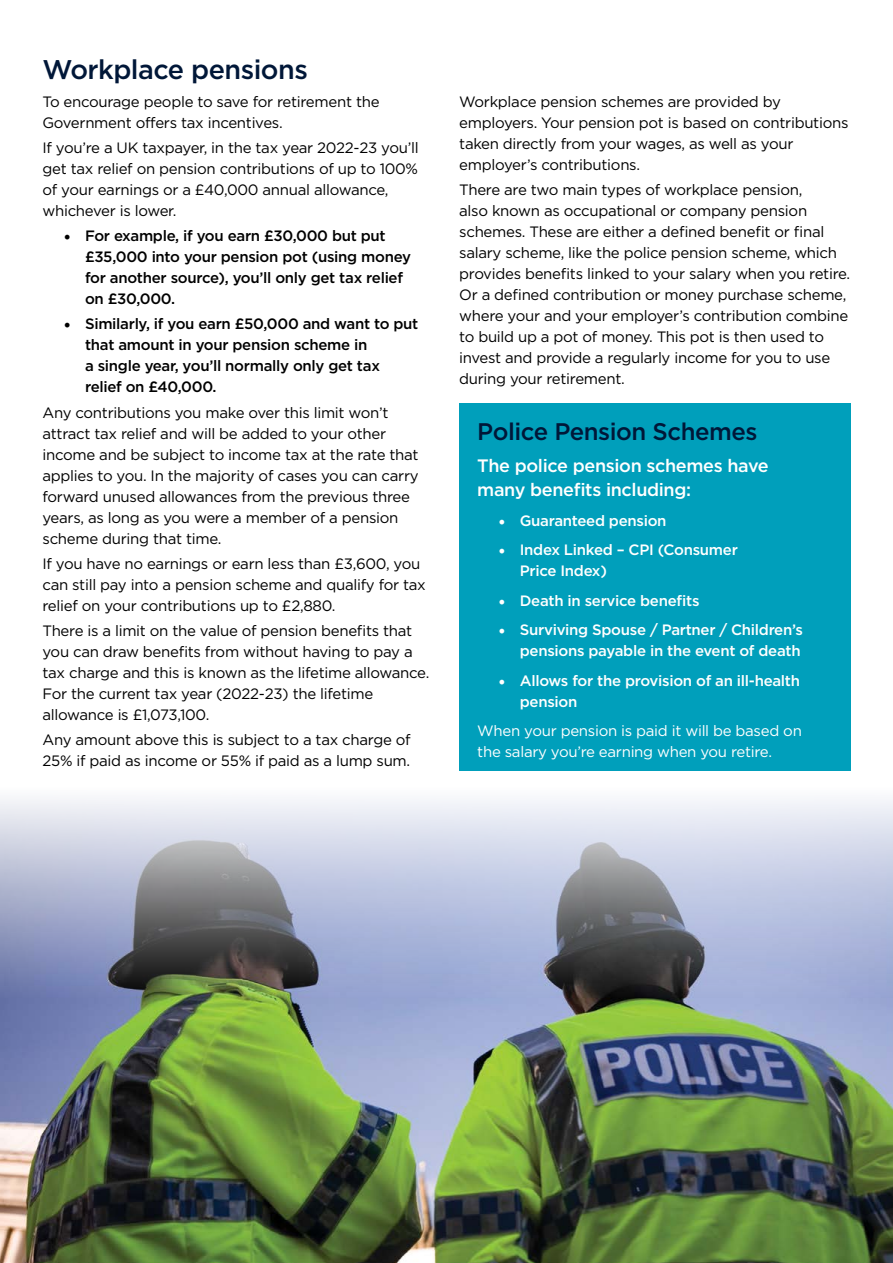
<style>
.page{position:relative;width:893px;height:1263px;background:#fff}
.page>*{position:absolute;margin:0;border:0;box-sizing:border-box;transform-origin:0 0}
.t1{font:500 27px "Gotham";letter-spacing:-.02em;color:#001738}
.t2{font:500 24px "Gotham";letter-spacing:-.02em;color:#001738}
.t3{font:500 18px/24px "Gotham";letter-spacing:-.02em;color:#fff}
.t4{font:15px/21px "Gotham";letter-spacing:-.02em;color:#000}
.t5{font:500 15px/21px "Gotham";letter-spacing:-.02em;color:#000}
.t6{font:500 15px/21px "Gotham";letter-spacing:-.02em;color:#fff}
.t7{font:15px/21px "Gotham";letter-spacing:-.02em;color:#fff}
.s1{font-family:"Minion Pro";font-weight:400;font-size:18px}
</style>
<div class="page">
<img style="left:0;top:1059px;width:893px;height:204px">
<svg style="left:0;top:799px;width:893px;height:260px;background:#a1abb8"></svg>
<div style="left:459px;top:403px;width:391px;height:368px;background:#009fbb"></div>
<h1 class="t1" style="left:43px;top:52px;width:267px">Workplace pensions</h1>
<p class="t4" style="left:43px;top:91px;width:339px">To encourage people to save for retirement the<br>Government offers tax incentives.</p>
<p class="t4" style="left:43px;top:137px;width:378px">If you’re a UK taxpayer, in the tax year 2022-23 you’ll get tax relief on pension contributions of up to 100% of your earnings or a £40,000 annual allowance, whichever is lower.</p>
<p class="t5" style="left:85px;top:225px;width:328px;text-indent:-21px"><span class="s1">•</span> For example, if you earn £30,000 but put £35,000 into your pension pot (using money for another source), you’ll only get tax relief on £30,000.</p>
<p class="t5" style="left:85px;top:313px;width:335px;text-indent:-21px"><span class="s1">•</span> Similarly, if you earn £50,000 and want to put that amount in your pension scheme in<br>a single year, you’ll normally only get tax relief on £40,000.</p>
<p class="t4" style="left:43px;top:402px;width:378px">Any contributions you make over this limit won’t attract tax relief and will be added to your other income and be subject to income tax at the rate that applies to you. In the majority of cases you can carry forward unused allowances from the previous three years, as long as you were a member of a pension scheme during that time.</p>
<p class="t4" style="left:43px;top:553px;width:385px">If you have no earnings or earn less than £3,600, you can still pay into a pension scheme and qualify for tax relief on your contributions up to £2,880.</p>
<p class="t4" style="left:43px;top:620px;width:388px">There is a limit on the value of pension benefits that you can draw benefits from without having to pay a tax charge and this is known as the lifetime allowance.<br>For the current tax year (2022-23) the lifetime allowance is £1,073,100.</p>
<p class="t4" style="left:43px;top:729px;width:370px">Any amount above this is subject to a tax charge of<br>25% if paid as income or 55% if paid as a lump sum.</p>
<p class="t4" style="left:459px;top:91px;width:391px">Workplace pension schemes are provided by employers. Your pension pot is based on contributions taken directly from your wages, as well as your employer’s contributions.</p>
<p class="t4" style="left:459px;top:179px;width:392px">There are two main types of workplace pension,<br>also known as occupational or company pension schemes. These are either a defined benefit or final salary scheme, like the police pension scheme, which provides benefits linked to your salary when you retire.<br>Or a defined contribution or money purchase scheme, where your and your employer’s contribution combine to build up a pot of money. This pot is then used to invest and provide a regularly income for you to use during your retirement.</p>
<h2 class="t2" style="left:477px;top:415px;width:282px">Police Pension Schemes</h2>
<p class="t3" style="left:477px;top:453px;width:293px">The police pension schemes have many benefits including:</p>
<p class="t6" style="left:499px;top:510px;width:169px"><span class="s1">•</span> Guaranteed pension</p>
<p class="t6" style="left:520px;top:539px;width:220px;text-indent:-21px"><span class="s1">•</span> Index Linked – CPI (Consumer<br>Price Index)</p>
<p class="t6" style="left:499px;top:590px;width:202px"><span class="s1">•</span> Death in service benefits</p>
<p class="t6" style="left:499px;top:619px;width:306px;text-align:right"><span class="s1">•</span> Surviving Spouse / Partner / Children’s pensions payable in the event of death</p>
<p class="t6" style="left:520px;top:670px;width:282px;text-indent:-21px"><span class="s1">•</span> Allows for the provision of an ill-health pension</p>
<p class="t7" style="left:477px;top:720px;width:326px">When your pension is paid it will be based on the salary you’re earning when you retire.</p>
</div>
